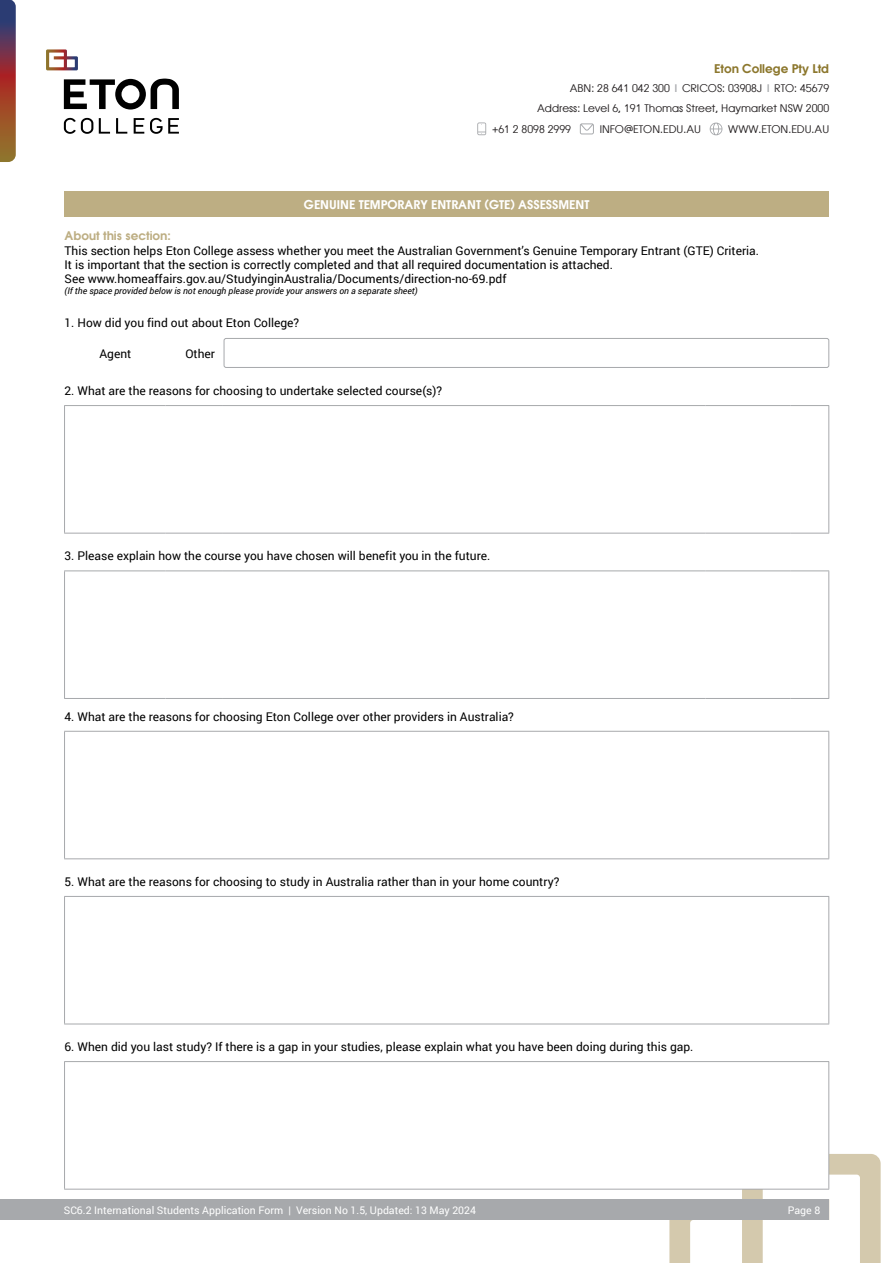
<style>
.page{position:relative;width:893px;height:1263px;background:#fff}
.page>*{position:absolute;margin:0;border:0;box-sizing:border-box;transform-origin:0 0}
.t1{font:12px/14.4px "Roboto";color:#000}
.t2{font:600 12px "Atlanta";color:#fff}
.t3{font:600 12px "Atlanta";color:#bdae83}
.t4{font:600 12px "Atlanta";color:#8c772d}
.t5{font:10.5px/19.5px "Atlanta";color:#231f20;text-align:right}
.t6{font:10.5px "Roboto";color:#fff}
.t7{font:10.5px "Roboto";color:#fff}
.t8{font:italic 9px "Roboto";color:#000}
.s1{font-weight:600;color:#a6a8ab}
</style>
<div class="page">
<svg style="left:0;top:0;width:16px;height:162px"></svg>
<svg style="left:669px;top:1154px;width:212px;height:109px"></svg>
<div style="left:0;top:1199px;width:829px;height:21px;background:#a7a9ac"></div>
<svg style="left:64px;top:118px;width:29px;height:16px"></svg>
<svg style="left:99px;top:118px;width:11px;height:16px"></svg>
<svg style="left:116px;top:118px;width:11px;height:16px"></svg>
<svg style="left:134px;top:118px;width:10px;height:16px"></svg>
<svg style="left:150px;top:118px;width:29px;height:16px"></svg>
<svg style="left:64px;top:79px;width:115px;height:31px"></svg>
<svg style="left:46px;top:49px;width:32px;height:21px"></svg>
<div style="left:65px;top:191px;width:764px;height:26px;background:#bdae83"></div>
<hr style="left:64px;top:405px;width:101px;height:1px;background:#a7a9ac">
<hr style="left:64px;top:406px;width:1px;height:127px;background:#a7a9ac">
<hr style="left:165px;top:405px;width:57px;height:1px;background:#a7a9ac">
<hr style="left:222px;top:405px;width:484px;height:1px;background:#a7a9ac">
<hr style="left:706px;top:405px;width:85px;height:1px;background:#a7a9ac">
<hr style="left:791px;top:405px;width:38px;height:1px;background:#a7a9ac">
<hr style="left:828px;top:406px;width:1px;height:127px;background:#a7a9ac">
<hr style="left:64px;top:533px;width:101px;height:1px;background:#a7a9ac">
<hr style="left:165px;top:533px;width:57px;height:1px;background:#a7a9ac">
<hr style="left:222px;top:533px;width:484px;height:1px;background:#a7a9ac">
<hr style="left:706px;top:533px;width:85px;height:1px;background:#a7a9ac">
<hr style="left:791px;top:533px;width:38px;height:1px;background:#a7a9ac">
<hr style="left:64px;top:570px;width:101px;height:1px;background:#a7a9ac">
<hr style="left:64px;top:571px;width:1px;height:127px;background:#a7a9ac">
<hr style="left:165px;top:570px;width:57px;height:1px;background:#a7a9ac">
<hr style="left:222px;top:570px;width:484px;height:1px;background:#a7a9ac">
<hr style="left:706px;top:570px;width:85px;height:1px;background:#a7a9ac">
<hr style="left:791px;top:570px;width:38px;height:1px;background:#a7a9ac">
<hr style="left:828px;top:571px;width:1px;height:127px;background:#a7a9ac">
<hr style="left:64px;top:698px;width:101px;height:1px;background:#a7a9ac">
<hr style="left:165px;top:698px;width:57px;height:1px;background:#a7a9ac">
<hr style="left:222px;top:698px;width:484px;height:1px;background:#a7a9ac">
<hr style="left:706px;top:698px;width:85px;height:1px;background:#a7a9ac">
<hr style="left:791px;top:698px;width:38px;height:1px;background:#a7a9ac">
<div style="left:65px;top:1061px;width:764px;height:128px;background:#fff"></div>
<hr style="left:64px;top:731px;width:765px;height:1px;background:#a7a9ac">
<hr style="left:64px;top:732px;width:1px;height:126px;background:#a7a9ac">
<hr style="left:828px;top:732px;width:1px;height:126px;background:#a7a9ac">
<hr style="left:64px;top:858px;width:765px;height:1px;background:#a7a9ac">
<hr style="left:64px;top:896px;width:765px;height:1px;background:#a7a9ac">
<hr style="left:64px;top:897px;width:1px;height:126px;background:#a7a9ac">
<hr style="left:828px;top:897px;width:1px;height:126px;background:#a7a9ac">
<hr style="left:64px;top:1023px;width:765px;height:1px;background:#a7a9ac">
<hr style="left:64px;top:1061px;width:765px;height:1px;background:#a7a9ac">
<hr style="left:64px;top:1062px;width:1px;height:127px;background:#a7a9ac">
<hr style="left:828px;top:1062px;width:1px;height:127px;background:#a7a9ac">
<hr style="left:64px;top:1189px;width:765px;height:1px;background:#a7a9ac">
<div style="left:224px;top:338px;width:605px;height:30px;border:1px solid #a7a9ac;border-radius:2px"></div>
<svg style="left:477px;top:122px;width:9px;height:13px"></svg>
<svg style="left:580px;top:123px;width:14px;height:11px"></svg>
<svg style="left:710px;top:123px;width:12px;height:12px"></svg>
<p class="t4" style="left:714px;top:60px;width:116px">Eton College Pty Ltd</p>
<p class="t5" style="left:537px;top:78px;width:294px">ABN: 28 641 042 300 <span class="s1">|</span> CRICOS: 03908J <span class="s1">|</span> RTO: 45679<br>Address: Level 6, 191 Thomas Street, Haymarket NSW 2000</p>
<p class="t5" style="left:492px;top:119px;width:81px">+61 2 8098 2999</p>
<p class="t5" style="left:600px;top:119px;width:103px">INFO@ETON.EDU.AU</p>
<p class="t5" style="left:728px;top:119px;width:102px">WWW.ETON.EDU.AU</p>
<p class="t2" style="left:304px;top:196px;width:287px">GENUINE TEMPORARY ENTRANT (GTE) ASSESSMENT</p>
<p class="t3" style="left:65px;top:227px;width:108px">About this section:</p>
<p class="t1" style="left:65px;top:243px;width:696px">This section helps Eton College assess whether you meet the Australian Government’s Genuine Temporary Entrant (GTE) Criteria.<br>It is important that the section is correctly completed and that all required documentation is attached.<br>See www.homeaffairs.gov.au/StudyinginAustralia/Documents/direction-no-69.pdf</p>
<p class="t8" style="left:65px;top:285px;width:355px">(If the space provided below is not enough please provide your answers on a separate sheet)</p>
<p class="t1" style="left:65px;top:315px;width:236px">1. How did you find out about Eton College?</p>
<p class="t1" style="left:99px;top:346px;width:33px">Agent</p>
<p class="t1" style="left:185px;top:346px;width:31px">Other</p>
<p class="t1" style="left:65px;top:383px;width:379px">2. What are the reasons for choosing to undertake selected course(s)?</p>
<p class="t1" style="left:65px;top:548px;width:427px">3. Please explain how the course you have chosen will benefit you in the future.</p>
<p class="t1" style="left:65px;top:709px;width:451px">4. What are the reasons for choosing Eton College over other providers in Australia?</p>
<p class="t1" style="left:65px;top:874px;width:496px">5. What are the reasons for choosing to study in Australia rather than in your home country?</p>
<p class="t1" style="left:65px;top:1039px;width:630px">6. When did you last study? If there is a gap in your studies, please explain what you have been doing during this gap.</p>
<p class="t6" style="left:64px;top:1202px;width:414px">SC6.2 International Students Application Form | Version No 1.5, Updated: 13 May 2024</p>
<p class="t7" style="left:788px;top:1202px;width:34px">Page 8</p>
</div>
